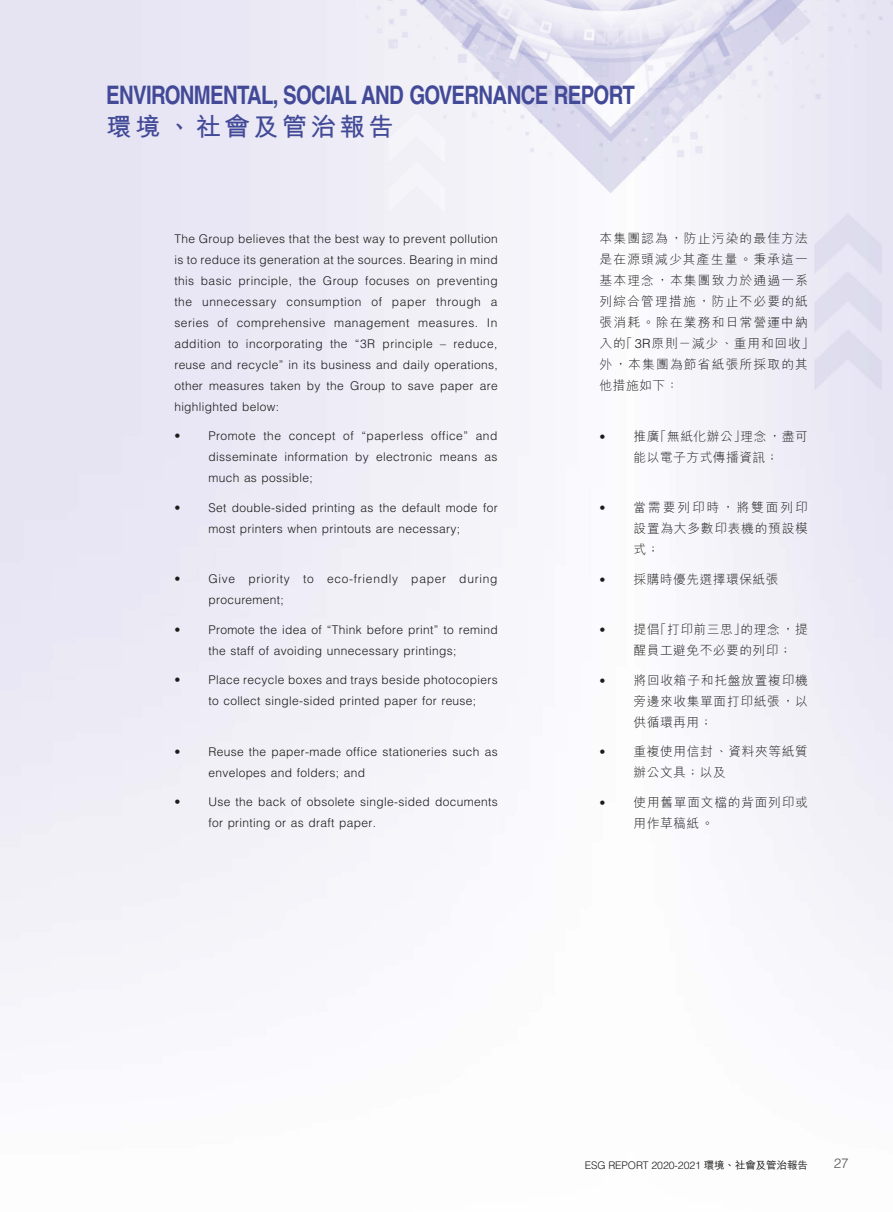
<style>
.page{position:relative;width:893px;height:1212px;background:#fff}
.page>*{position:absolute;margin:0;border:0;box-sizing:border-box;transform-origin:0 0}
.t1{font:700 25.5px "Helvetica LT Std";letter-spacing:-.035em;color:#424a98;scale:.8 1}
.t2{font:700 25.5px "M Hei HK";letter-spacing:.125em;color:#424a98}
.t3{font:300 13.5px "Helvetica LT Std";color:#575756}
.t4{font:300 12.75px/21px "M Hei HK";letter-spacing:.09em;color:#1c1c1b}
.t5{font:300 12.75px/21px "M Hei HK";letter-spacing:.055em;color:#1c1c1b;text-align:justify}
.t6{font:300 12.75px/21px "M Hei HK";letter-spacing:.035em;color:#1c1c1b;text-align:center}
.t7{font:300 12px/21px "Helvetica LT Std";letter-spacing:.025em;color:#1c1c1b}
.t8{font:300 12px/21px "Helvetica LT Std";letter-spacing:.06em;color:#1c1c1b}
.t9{font:300 10.5px "Helvetica LT Std";letter-spacing:-.01em;color:#1c1c1b}
.s1{font-family:"Helvetica LT Std"}
.s2{font-family:"Helvetica LT Std";font-size:12px}
.s3{font-family:"M Hei HK";font-weight:500}
</style>
<div class="page">
<h1 class="t1" style="left:106px;top:80px;width:662px">ENVIRONMENTAL, SOCIAL AND GOVERNANCE REPORT</h1>
<h1 class="t2" style="left:106px;top:108px;width:289px">環境、社會及管治報告</h1>
<p class="t7" style="left:174px;top:228px;width:325px;text-align:justify">The Group believes that the best way to prevent pollution is to reduce its generation at the sources. Bearing in mind this basic principle, the Group focuses on preventing the unnecessary consumption of paper through a series of comprehensive management measures. In addition to incorporating the “3R principle – reduce, reuse and recycle” in its business and daily operations, other measures taken by the Group to save paper are highlighted below:</p>
<p class="t7" style="left:208px;top:425px;width:291px;text-align:justify;text-indent:-34px">• Promote the concept of “paperless office” and disseminate information by electronic means as much as possible;</p>
<p class="t7" style="left:174px;top:497px;width:325px;text-align:center">• Set double-sided printing as the default mode for most printers when printouts are necessary;</p>
<p class="t8" style="left:208px;top:568px;width:291px;text-indent:-34px">• Give priority to eco-friendly paper during procurement;</p>
<p class="t7" style="left:208px;top:619px;width:291px;text-indent:-34px">• Promote the idea of “Think before print” to remind the staff of avoiding unnecessary printings;</p>
<p class="t7" style="left:208px;top:669px;width:291px;text-indent:-34px">• Place recycle boxes and trays beside photocopiers to collect single-sided printed paper for reuse;</p>
<p class="t7" style="left:208px;top:741px;width:291px;text-indent:-34px">• Reuse the paper-made office stationeries such as envelopes and folders; and</p>
<p class="t7" style="left:208px;top:791px;width:291px;text-indent:-34px">• Use the back of obsolete single-sided documents for printing or as draft paper.</p>
<p class="t4" style="left:600px;top:227px;width:216px">本集團認為，防止污染的最佳方法是在源頭減少其產生量。秉承這一基本理念，本集團致力於通過一系列綜合管理措施，防止不必要的紙張消耗。除在業務和日常營運中納入的「<span class="s1">3R</span>原則－減少、重用和回收」外，本集團為節省紙張所採取的其他措施如下：</p>
<p class="t6" style="left:600px;top:425px;width:210px"><span class="s2">•</span> 推廣「無紙化辦公」理念，盡可能以電子方式傳播資訊；</p>
<p class="t5" style="left:634px;top:496px;width:176px;text-indent:-34px"><span class="s2">•</span> 當需要列印時，將雙面列印設置為大多數印表機的預設模式；</p>
<p class="t6" style="left:600px;top:568px;width:180px"><span class="s2">•</span> 採購時優先選擇環保紙張</p>
<p class="t6" style="left:634px;top:618px;width:176px;text-align:left;text-indent:-34px"><span class="s2">•</span> 提倡「打印前三思」的理念，提醒員工避免不必要的列印；</p>
<p class="t5" style="left:634px;top:669px;width:176px;text-indent:-34px"><span class="s2">•</span> 將回收箱子和托盤放置複印機旁邊來收集單面打印紙張，以供循環再用；</p>
<p class="t5" style="left:634px;top:740px;width:176px;text-indent:-34px"><span class="s2">•</span> 重複使用信封、資料夾等紙質辦公文具；以及</p>
<p class="t5" style="left:634px;top:791px;width:176px;text-indent:-34px"><span class="s2">•</span> 使用舊單面文檔的背面列印或用作草稿紙。</p>
<p class="t9" style="left:585px;top:1158px;width:225px">ESG REPORT 2020-2021 <span class="s3">環境、社會及管治報告</span></p>
<p class="t3" style="left:834px;top:1155px;width:16px">27</p>
</div>
